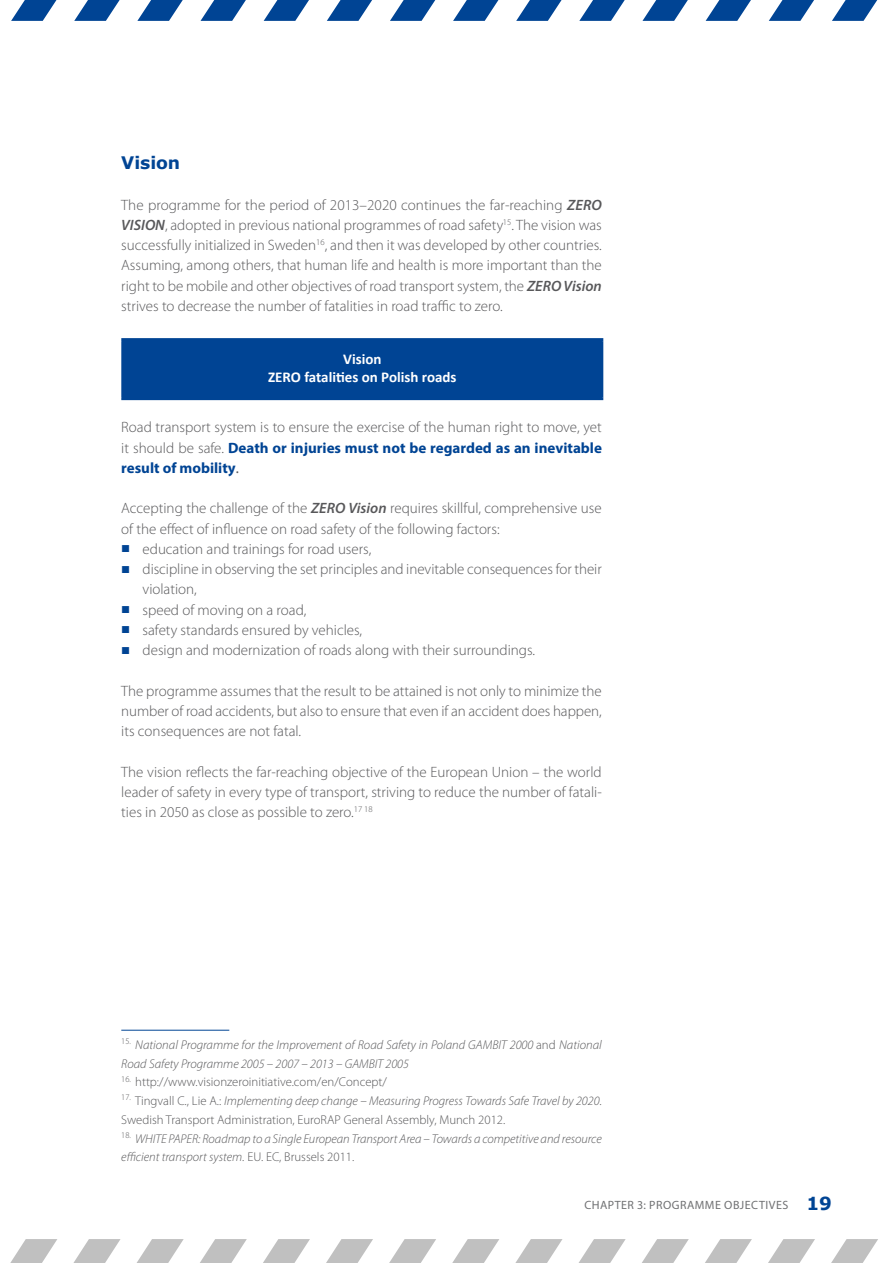
<style>
.page{position:relative;width:893px;height:1263px;background:#fff}
.page>*{position:absolute;margin:0;border:0;box-sizing:border-box;transform-origin:0 0}
.t1{font:700 17.25px "Verdana";color:#004494}
.t2{font:300 15px/20.2px "Myriad Pro";color:#58585a;text-align:justify}
.t3{font:700 15px/18px "Calibri";color:#fff;text-align:center}
.t4{font:italic 300 12.75px/18.8px "Myriad Pro";color:#58585a}
.t5{font:300 12.75px/18.8px "Myriad Pro";color:#58585a}
.t6{font:12px "Myriad Pro";letter-spacing:.04em;color:#707173}
.s1{font-weight:600;font-style:italic}
.s2{font-weight:700;color:#004494}
.s3{font-weight:400}
.s4{font-family:"Arial";font-weight:700;color:#004494}
.s5{font-style:normal}
.s6{font-style:italic}
.s7{font-family:"Verdana";font-weight:700;font-size:18px;color:#004494}
</style>
<div class="page">
<svg style="left:10px;top:1239px;width:47px;height:24px"></svg>
<svg style="left:73px;top:1239px;width:48px;height:24px"></svg>
<svg style="left:137px;top:1239px;width:47px;height:24px"></svg>
<svg style="left:200px;top:1239px;width:47px;height:24px"></svg>
<svg style="left:263px;top:1239px;width:47px;height:24px"></svg>
<svg style="left:326px;top:1239px;width:47px;height:24px"></svg>
<svg style="left:389px;top:1239px;width:47px;height:24px"></svg>
<svg style="left:452px;top:1239px;width:47px;height:24px"></svg>
<svg style="left:515px;top:1239px;width:47px;height:24px"></svg>
<svg style="left:578px;top:1239px;width:48px;height:24px"></svg>
<svg style="left:642px;top:1239px;width:47px;height:24px"></svg>
<svg style="left:705px;top:1239px;width:47px;height:24px"></svg>
<svg style="left:768px;top:1239px;width:47px;height:24px"></svg>
<svg style="left:831px;top:1239px;width:47px;height:24px"></svg>
<svg style="left:11px;top:0;width:45px;height:21px"></svg>
<svg style="left:74px;top:0;width:46px;height:21px"></svg>
<svg style="left:137px;top:0;width:46px;height:21px"></svg>
<svg style="left:201px;top:0;width:45px;height:21px"></svg>
<svg style="left:264px;top:0;width:45px;height:21px"></svg>
<svg style="left:327px;top:0;width:45px;height:21px"></svg>
<svg style="left:390px;top:0;width:45px;height:21px"></svg>
<svg style="left:453px;top:0;width:45px;height:21px"></svg>
<svg style="left:516px;top:0;width:46px;height:21px"></svg>
<svg style="left:579px;top:0;width:46px;height:21px"></svg>
<svg style="left:642px;top:0;width:46px;height:21px"></svg>
<svg style="left:706px;top:0;width:45px;height:21px"></svg>
<svg style="left:769px;top:0;width:45px;height:21px"></svg>
<svg style="left:832px;top:0;width:45px;height:21px"></svg>
<div style="left:123px;top:340px;width:479px;height:59px;background:#004494"></div>
<hr style="left:121px;top:338px;width:482px;height:3px;background:#004494">
<hr style="left:121px;top:341px;width:3px;height:56px;background:#004494">
<hr style="left:600px;top:341px;width:3px;height:56px;background:#004494">
<hr style="left:121px;top:397px;width:482px;height:3px;background:#004494">
<hr style="left:121px;top:1030px;width:108px;height:1px;background:#004494">
<p class="t1" style="left:121px;top:152px;width:60px">Vision</p>
<p class="t2" style="left:121px;top:195px;width:482px">The programme for the period of 2013–2020 continues the far-reaching <span class="s1">ZERO VISION</span>, adopted in previous national programmes of road safety<sup>15</sup>. The vision was successfully initialized in Sweden<sup>16</sup>, and then it was developed by other countries.<br>Assuming, among others, that human life and health is more important than the right to be mobile and other objectives of road transport system, the <span class="s1">ZERO Vision </span>strives to decrease the number of fatalities in road traffic to zero.</p>
<p class="t3" style="left:268px;top:350px;width:190px">Vision<br>ZERO fatalities on Polish roads</p>
<p class="t2" style="left:121px;top:417px;width:482px">Road transport system is to ensure the exercise of the human right to move, yet it should be safe. <span class="s2">Death or injuries must not be regarded as an inevitable result of mobility</span><span class="s3">.</span></p>
<p class="t2" style="left:121px;top:498px;width:482px">Accepting the challenge of the <span class="s1">ZERO Vision</span> requires skillful, comprehensive use of the effect of influence on road safety of the following factors:</p>
<p class="t2" style="left:121px;top:539px;width:251px"><span class="s4">■</span> education and trainings for road users,</p>
<p class="t2" style="left:143px;top:559px;width:461px;text-indent:-21px"><span class="s4">■</span> discipline in observing the set principles and inevitable consequences for their violation,</p>
<p class="t2" style="left:121px;top:600px;width:186px"><span class="s4">■</span> speed of moving on a road,</p>
<p class="t2" style="left:121px;top:620px;width:242px"><span class="s4">■</span> safety standards ensured by vehicles,</p>
<p class="t2" style="left:121px;top:640px;width:415px"><span class="s4">■</span> design and modernization of roads along with their surroundings.</p>
<p class="t2" style="left:121px;top:681px;width:482px">The programme assumes that the result to be attained is not only to minimize the number of road accidents, but also to ensure that even if an accident does happen, its consequences are not fatal.</p>
<p class="t2" style="left:121px;top:762px;width:482px">The vision reflects the far-reaching objective of the European Union – the world leader of safety in every type of transport, striving to reduce the number of fatali&shy;ties in 2050 as close as possible to zero.<sup>17</sup> <sup>18</sup></p>
<p class="t4" style="left:121px;top:1036px;width:482px"><sup>15.</sup> National Programme for the Improvement of Road Safety in Poland GAMBIT 2000 <span class="s5">and</span> National<br>Road Safety Programme 2005 – 2007 – 2013 – GAMBIT 2005</p>
<p class="t5" style="left:121px;top:1073px;width:267px"><sup>16.</sup> http://www.visionzeroinitiative.com/en/Concept/</p>
<p class="t5" style="left:121px;top:1092px;width:482px"><sup>17.</sup> Tingvall C., Lie A.: <span class="s6">Implementing deep change – Measuring Progress Towards Safe Travel by 2020</span>.<br>Swedish Transport Administration, EuroRAP General Assembly, Munch 2012.</p>
<p class="t4" style="left:121px;top:1129px;width:482px"><sup>18.</sup> WHITE PAPER: Roadmap to a Single European Transport Area – Towards a competitive and resource efficient transport system. <span class="s5">EU. EC, Brussels 2011.</span></p>
<p class="t6" style="left:584px;top:1197px;width:112px">CHAPTER 3: PROG RAMME</p>
<p class="t6" style="left:724px;top:1197px;width:109px">OBJECTIVES <span class="s7">19</span></p>
</div>
